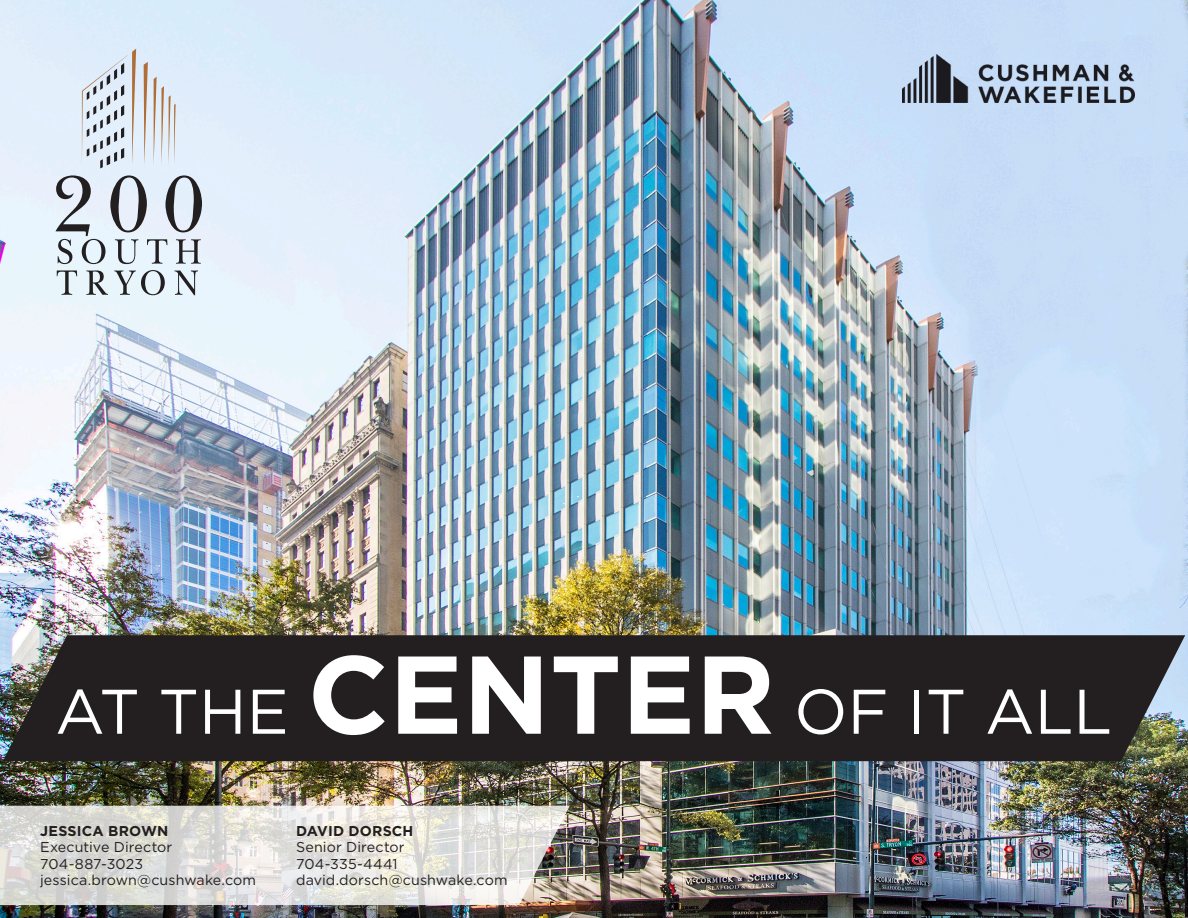
<style>
.page{position:relative;width:1188px;height:918px;background:#fff}
.page>*{position:absolute;margin:0;border:0;box-sizing:border-box;transform-origin:0 0}
.t1{font:62.85px "Gotham";color:#fff}
.Contact_Info{font:14.25px "Gotham";letter-spacing:.005em;color:#231f20}
.Contact_Info-2{font:700 14.25px "Gotham";letter-spacing:.01em;color:#231f20}
.s1{font-weight:700;font-size:110.4px}
</style>
<div class="page">
<img style="left:0;top:0;width:1188px;height:918px">
<div style="left:3px;top:635px;width:1182px;height:126px;background:#231f20"></div>
<svg style="left:55px;top:175px;width:147px;height:89px;background:#bac1ca"></svg>
<svg style="left:57px;top:270px;width:20px;height:25px"></svg>
<svg style="left:86px;top:270px;width:22px;height:25px"></svg>
<svg style="left:114px;top:270px;width:51px;height:25px"></svg>
<svg style="left:175px;top:270px;width:23px;height:25px"></svg>
<svg style="left:144px;top:62px;width:4px;height:103px"></svg>
<svg style="left:154px;top:77px;width:22px;height:88px;background:#d9dadb"></svg>
<svg style="left:82px;top:49px;width:54px;height:119px;background:#cad2da"></svg>
<img style="left:902px;top:54px;width:232px;height:49px">
<svg style="left:0;top:806px;width:570px;height:99px;background:#dedcd7"></svg>
<p class="t1" style="left:55px;top:671px;width:1058px">AT THE <span class="s1">CENTER</span> OF IT ALL</p>
<p class="Contact_Info-2" style="left:40px;top:821px;width:130px">JESSICA BROWN</p>
<p class="Contact_Info" style="left:40px;top:838px;width:134px">Executive Director</p>
<p class="Contact_Info" style="left:40px;top:854px;width:105px">704-887-3023</p>
<p class="Contact_Info" style="left:40px;top:871px;width:217px">jessica.brown@cushwake.com</p>
<p class="Contact_Info-2" style="left:296px;top:821px;width:119px">DAVID DORSCH</p>
<p class="Contact_Info" style="left:296px;top:838px;width:110px">Senior Director</p>
<p class="Contact_Info" style="left:296px;top:854px;width:103px">704-335-4441</p>
<p class="Contact_Info" style="left:296px;top:871px;width:213px">david.dorsch@cushwake.com</p>
</div>
